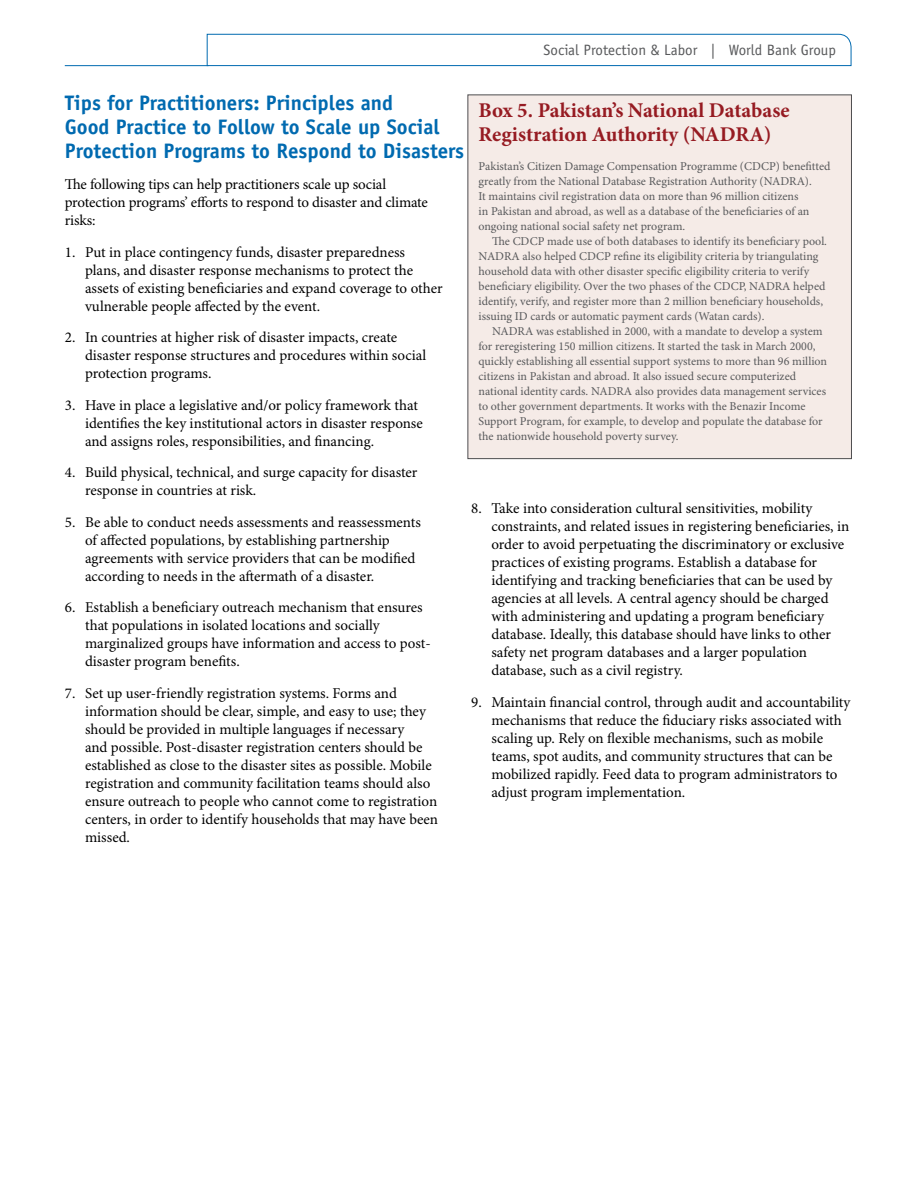
<style>
.page{position:relative;width:918px;height:1188px;background:#fff}
.page>*{position:absolute;margin:0;border:0;box-sizing:border-box;transform-origin:0 0}
.t1{font:700 21px/24px "Officina Sans Std";color:#006ab0}
.t2{font:700 21px/24px "Minion Pro";letter-spacing:-.005em;color:#961b22}
.t3{font:15px/18px "Minion Pro";letter-spacing:-.005em;color:#000}
.t4{font:15px "Officina Sans Std";color:#58595b}
.t5{font:12px/15px "Minion Pro";color:#58595b}
</style>
<div class="page">
<svg style="left:206px;top:34px;width:646px;height:32px"></svg>
<hr style="left:65px;top:65px;width:143px;height:1px;background:#006ab0">
<div style="left:468px;top:94px;width:384px;height:365px;background:#f5ebe7;border:1px solid #4d4d4f"></div>
<p class="t4" style="left:544px;top:41px;width:294px">Social Protection &amp; Labor | World Bank Group</p>
<h1 class="t1" style="left:65px;top:90px;width:401px">Tips for Practitioners: Principles and<br>Good Practice to Follow to Scale up Social<br>Protection Programs to Respond to Disasters</h1>
<p class="t3" style="left:65px;top:176px;width:365px">The following tips can help practitioners scale up social protection programs’ efforts to respond to disaster and climate risks:</p>
<p class="t3" style="left:85px;top:244px;width:359px;text-indent:-20px">1. Put in place contingency funds, disaster preparedness plans, and disaster response mechanisms to protect the assets of existing beneficiaries and expand coverage to other vulnerable people affected by the event.</p>
<p class="t3" style="left:85px;top:329px;width:343px;text-indent:-20px">2. In countries at higher risk of disaster impacts, create disaster response structures and procedures within social protection programs.</p>
<p class="t3" style="left:85px;top:397px;width:339px;text-indent:-20px">3. Have in place a legislative and/or policy framework that identifies the key institutional actors in disaster response and assigns roles, responsibilities, and financing.</p>
<p class="t3" style="left:85px;top:464px;width:334px;text-indent:-20px">4. Build physical, technical, and surge capacity for disaster response in countries at risk.</p>
<p class="t3" style="left:85px;top:514px;width:337px;text-indent:-20px">5. Be able to conduct needs assessments and reassessments of affected populations, by establishing partnership agreements with service providers that can be modified according to needs in the aftermath of a disaster.</p>
<p class="t3" style="left:85px;top:599px;width:347px;text-indent:-20px">6. Establish a beneficiary outreach mechanism that ensures that populations in isolated locations and socially marginalized groups have information and access to post&shy;disaster program benefits.</p>
<p class="t3" style="left:85px;top:685px;width:355px;text-indent:-20px">7. Set up user-friendly registration systems. Forms and information should be clear, simple, and easy to use; they should be provided in multiple languages if necessary<br>and possible. Post-disaster registration centers should be established as close to the disaster sites as possible. Mobile registration and community facilitation teams should also ensure outreach to people who cannot come to registration centers, in order to identify households that may have been missed.</p>
<h1 class="t2" style="left:479px;top:100px;width:313px">Box 5. Pakistan’s National Database<br>Registration Authority (NADRA)</h1>
<p class="t5" style="left:479px;top:159px;width:354px">Pakistan’s Citizen Damage Compensation Programme (CDCP) benefitted greatly from the National Database Registration Authority (NADRA).<br>It maintains civil registration data on more than 96 million citizens<br>in Pakistan and abroad, as well as a database of the beneficiaries of an ongoing national social safety net program.</p>
<p class="t5" style="left:479px;top:234px;width:350px;text-indent:14px">The CDCP made use of both databases to identify its beneficiary pool.<br>NADRA also helped CDCP refine its eligibility criteria by triangulating household data with other disaster specific eligibility criteria to verify beneficiary eligibility. Over the two phases of the CDCP, NADRA helped identify, verify, and register more than 2 million beneficiary households, issuing ID cards or automatic payment cards (Watan cards).</p>
<p class="t5" style="left:479px;top:324px;width:350px;text-indent:14px">NADRA was established in 2000, with a mandate to develop a system for reregistering 150 million citizens. It started the task in March 2000, quickly establishing all essential support systems to more than 96 million citizens in Pakistan and abroad. It also issued secure computerized national identity cards. NADRA also provides data management services to other government departments. It works with the Benazir Income Support Program, for example, to develop and populate the database for the nationwide household poverty survey.</p>
<p class="t3" style="left:491px;top:500px;width:359px;text-indent:-20px">8. Take into consideration cultural sensitivities, mobility constraints, and related issues in registering beneficiaries, in order to avoid perpetuating the discriminatory or exclusive practices of existing programs. Establish a database for identifying and tracking beneficiaries that can be used by agencies at all levels. A central agency should be charged with administering and updating a program beneficiary database. Ideally, this database should have links to other safety net program databases and a larger population database, such as a civil registry.</p>
<p class="t3" style="left:491px;top:694px;width:361px;text-indent:-20px">9. Maintain financial control, through audit and accountability mechanisms that reduce the fiduciary risks associated with scaling up. Rely on flexible mechanisms, such as mobile teams, spot audits, and community structures that can be mobilized rapidly. Feed data to program administrators to adjust program implementation.</p>
</div>
